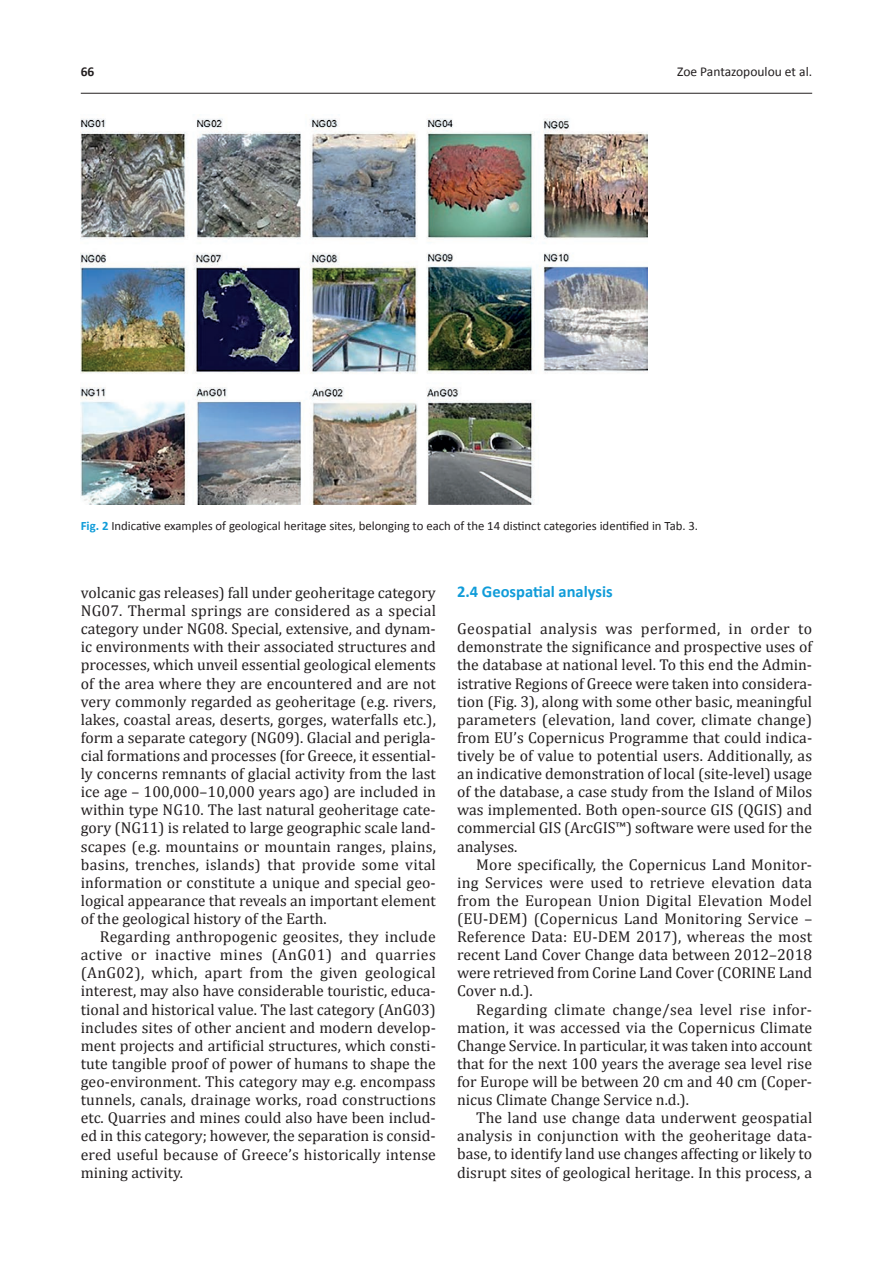
<style>
.page{position:relative;width:893px;height:1263px;background:#fff}
.page>*{position:absolute;margin:0;border:0;box-sizing:border-box;transform-origin:0 0}
.t1{font:700 16.5px "Calibri";color:#109cd9}
.t2{font:15.75px/18.1px "Cambria";color:#231f20;text-align:justify}
.t3{font:13.5px "Calibri";color:#231f20}
.t4{font:700 13.5px "Calibri";color:#231f20}
.t5{font:12.75px "Calibri";color:#231f20}
.s1{font-weight:700;color:#109cd9}
</style>
<div class="page">
<hr style="left:81px;top:93px;width:731px;height:1px;background:#231f20">
<img style="left:81px;top:118px;width:566px;height:386px">
<p class="t4" style="left:81px;top:63px;width:15px">66</p>
<p class="t3" style="left:677px;top:63px;width:136px">Zoe Pantazopoulou et al.</p>
<p class="t5" style="left:81px;top:518px;width:619px"><span class="s1">Fig. 2</span> Indicative examples of geological heritage sites, belonging to each of the 14 distinct categories identified in Tab. 3.</p>
<p class="t2" style="left:81px;top:583px;width:357px">volcanic gas releases) fall under geoheritage category NG07. Thermal springs are considered as a special category under NG08. Special, extensive, and dynam&shy;ic environments with their associated structures and processes, which unveil essential geological elements of the area where they are encountered and are not very commonly regarded as geoheritage (e.g. rivers, lakes, coastal areas, deserts, gorges, waterfalls etc.), form a separate category (NG09). Glacial and perigla&shy;cial formations and processes (for Greece, it essential&shy;ly concerns remnants of glacial activity from the last ice age – 100,000–10,000 years ago) are included in within type NG10. The last natural geoheritage cate&shy;gory (NG11) is related to large geographic scale land&shy;scapes (e.g. mountains or mountain ranges, plains, basins, trenches, islands) that provide some vital information or constitute a unique and special geo&shy;logical appearance that reveals an important element of the geological history of the Earth.</p>
<p class="t2" style="left:81px;top:927px;width:357px;text-indent:19px">Regarding anthropogenic geosites, they include active or inactive mines (AnG01) and quarries (AnG02), which, apart from the given geological interest, may also have considerable touristic, educa&shy;tional and historical value. The last category (AnG03) includes sites of other ancient and modern develop&shy;ment projects and artificial structures, which consti&shy;tute tangible proof of power of humans to shape the geo-environment. This category may e.g. encompass tunnels, canals, drainage works, road constructions etc. Quarries and mines could also have been includ&shy;ed in this category; however, the separation is consid&shy;ered useful because of Greece’s historically intense mining activity.</p>
<p class="t1" style="left:457px;top:581px;width:157px">2.4 Geospatial analysis</p>
<p class="t2" style="left:457px;top:620px;width:357px">Geospatial analysis was performed, in order to demonstrate the significance and prospective uses of the database at national level. To this end the Admin&shy;istrative Regions of Greece were taken into considera&shy;tion (Fig. 3), along with some other basic, meaningful parameters (elevation, land cover, climate change) from EU’s Copernicus Programme that could indica&shy;tively be of value to potential users. Additionally, as an indicative demonstration of local (site-level) usage of the database, a case study from the Island of Milos was implemented. Both open-source GIS (QGIS) and commercial GIS (ArcGIS™) software were used for the analyses.</p>
<p class="t2" style="left:457px;top:855px;width:357px;text-indent:19px">More specifically, the Copernicus Land Monitor&shy;ing Services were used to retrieve elevation data from the European Union Digital Elevation Model (EU-DEM) (Copernicus Land Monitoring Service – Reference Data: EU-DEM 2017), whereas the most recent Land Cover Change data between 2012–2018 were retrieved from Corine Land Cover (CORINE Land Cover n.d.).</p>
<p class="t2" style="left:457px;top:1000px;width:357px;text-indent:19px">Regarding climate change/sea level rise infor&shy;mation, it was accessed via the Copernicus Climate Change Service. In particular, it was taken into account that for the next 100 years the average sea level rise for Europe will be between 20 cm and 40 cm (Coper&shy;nicus Climate Change Service n.d.).</p>
<p class="t2" style="left:457px;top:1109px;width:357px;text-indent:19px">The land use change data underwent geospatial analysis in conjunction with the geoheritage data&shy;base, to identify land use changes affecting or likely to disrupt sites of geological heritage. In this process, a</p>
</div>
